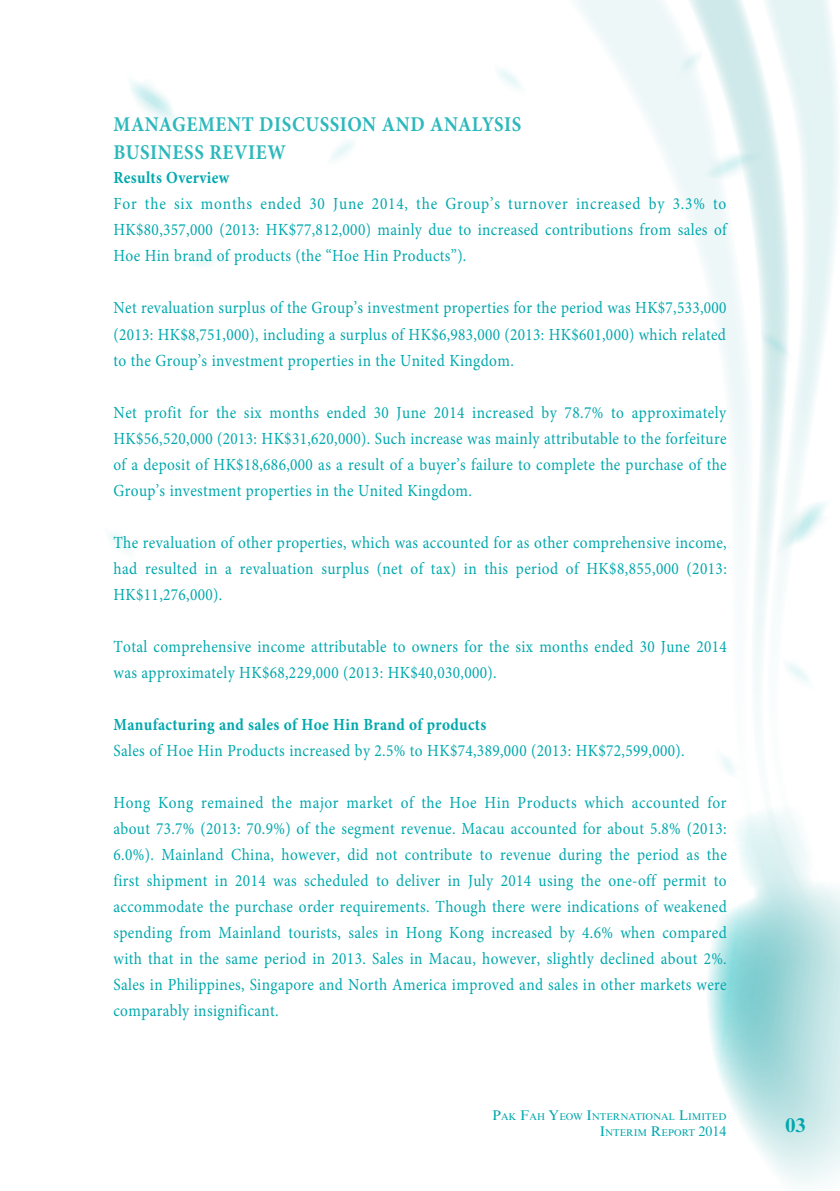
<style>
.page{position:relative;width:840px;height:1191px;background:#fff}
.page>*{position:absolute;margin:0;border:0;box-sizing:border-box;transform-origin:0 0}
.t1{font:700 21px/28px "Minion Pro";letter-spacing:.03em;color:#2cb8bc;scale:.9 1}
.t2{font:700 20px "Times New Roman MT Std";color:#00a8ad}
.t3{font:17px/26px "Minion Pro";letter-spacing:.025em;color:#00a8ad;text-align:justify;scale:.9 1}
.t4{font:700 17px "Minion Pro";letter-spacing:.02em;color:#00a8ad;scale:.9 1}
.t5{font:9.8px "Times New Roman MT Std";color:#00a8ad}
.s1{font-size:14px}
</style>
<div class="page">
<svg style="left:576px;top:0;width:181px;height:702px"></svg>
<svg style="left:757px;top:0;width:82px;height:715px"></svg>
<svg style="left:707px;top:809px;width:132px;height:375px"></svg>
<svg style="left:692px;top:146px;width:74px;height:36px"></svg>
<svg style="left:130px;top:81px;width:46px;height:41px"></svg>
<svg style="left:108px;top:533px;width:23px;height:19px"></svg>
<svg style="left:194px;top:255px;width:22px;height:11px"></svg>
<svg style="left:498px;top:69px;width:23px;height:19px"></svg>
<svg style="left:331px;top:141px;width:23px;height:19px"></svg>
<svg style="left:670px;top:43px;width:34px;height:35px"></svg>
<svg style="left:722px;top:755px;width:12px;height:20px"></svg>
<svg style="left:778px;top:651px;width:43px;height:40px"></svg>
<svg style="left:756px;top:324px;width:43px;height:40px"></svg>
<svg style="left:772px;top:495px;width:65px;height:65px"></svg>
<p class="t1" style="left:113px;top:110px;width:454px">MANAGEMENT DISCUSSION AND ANALYSIS<br>BUSINESS REVIEW</p>
<p class="t4" style="left:113px;top:166px;width:130px">Results Overview</p>
<p class="t3" style="left:113px;top:191px;width:682px">For the six months ended 30 June 2014, the Group’s turnover increased by 3.3% to HK$80,357,000 (2013: HK$77,812,000) mainly due to increased contributions from sales of Hoe Hin brand of products (the “Hoe Hin Products”).</p>
<p class="t3" style="left:113px;top:295px;width:682px">Net revaluation surplus of the Group’s investment properties for the period was HK$7,533,000 (2013: HK$8,751,000), including a surplus of HK$6,983,000 (2013: HK$601,000) which related to the Group’s investment properties in the United Kingdom.</p>
<p class="t3" style="left:113px;top:399px;width:682px">Net profit for the six months ended 30 June 2014 increased by 78.7% to approximately HK$56,520,000 (2013: HK$31,620,000). Such increase was mainly attributable to the forfeiture of a deposit of HK$18,686,000 as a result of a buyer’s failure to complete the purchase of the Group’s investment properties in the United Kingdom.</p>
<p class="t3" style="left:113px;top:529px;width:682px">The revaluation of other properties, which was accounted for as other comprehensive income, had resulted in a revaluation surplus (net of tax) in this period of HK$8,855,000 (2013:<br>HK$11,276,000).</p>
<p class="t3" style="left:113px;top:633px;width:682px">Total comprehensive income attributable to owners for the six months ended 30 June 2014 was approximately HK$68,229,000 (2013: HK$40,030,000).</p>
<p class="t4" style="left:113px;top:712px;width:415px">Manufacturing and sales of Hoe Hin Brand of products</p>
<p class="t3" style="left:113px;top:737px;width:635px">Sales of Hoe Hin Products increased by 2.5% to HK$74,389,000 (2013: HK$72,599,000).</p>
<p class="t3" style="left:113px;top:789px;width:682px">Hong Kong remained the major market of the Hoe Hin Products which accounted for about 73.7% (2013: 70.9%) of the segment revenue. Macau accounted for about 5.8% (2013:<br>6.0%). Mainland China, however, did not contribute to revenue during the period as the first shipment in 2014 was scheduled to deliver in July 2014 using the one-off permit to accommodate the purchase order requirements. Though there were indications of weakened spending from Mainland tourists, sales in Hong Kong increased by 4.6% when compared with that in the same period in 2013. Sales in Macau, however, slightly declined about 2%.<br>Sales in Philippines, Singapore and North America improved and sales in other markets were comparably insignificant.</p>
<p class="t5" style="left:492px;top:1110px;width:235px"><span class="s1">P</span>AK <span class="s1">F</span>AH <span class="s1">Y</span>EOW <span class="s1">I</span>NTERNATIONAL <span class="s1">L</span>IMITED</p>
<p class="t5" style="left:599px;top:1127px;width:128px"><span class="s1">I</span>NTERIM <span class="s1">R</span>EPORT <span class="s1">2014</span></p>
<p class="t2" style="left:784px;top:1112px;width:21px">03</p>
</div>
